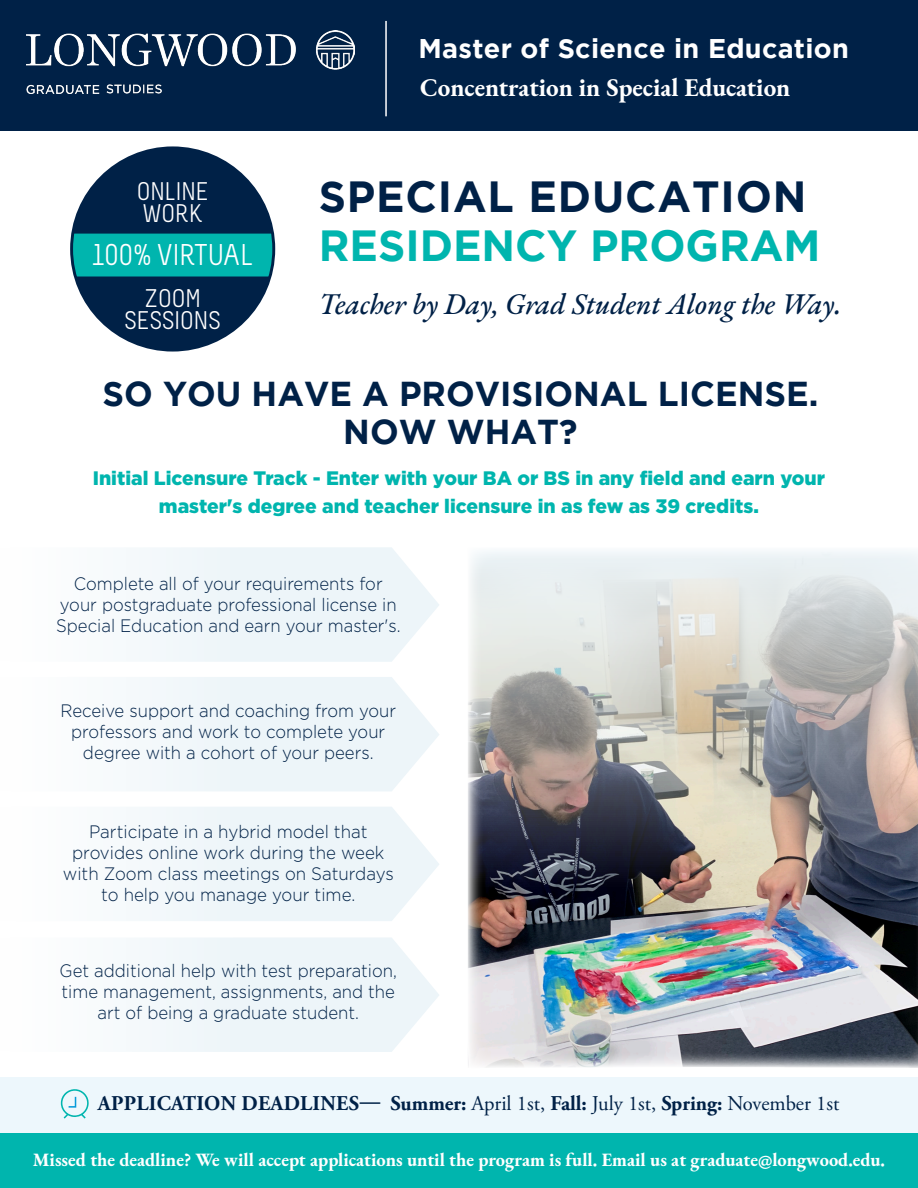
<style>
.page{position:relative;width:918px;height:1188px;background:#fff}
.page>*{position:absolute;margin:0;border:0;box-sizing:border-box;transform-origin:0 0}
.t1{font:700 43.5px "Gotham";letter-spacing:.02em;color:#002147}
.t2{font:700 43.5px "Gotham";color:#00b5ae}
.t3{font:700 34.5px/37.5px "Gotham";color:#002147;text-align:center}
.t4{font:italic 500 30px "EB Garamond";color:#002147;scale:.96 1}
.t5{font:30px "Melbourne";color:#fff}
.t6{font:700 27px "Gotham";letter-spacing:.01em;color:#fff}
.t7{font:700 25.5px "EB Garamond";color:#fff}
.t8{font:25.5px/22.5px "Melbourne";color:#fff;text-align:center}
.t9{font:700 21px "Adobe Garamond Pro";letter-spacing:.015em;color:#002147}
.t10{font:900 19.5px/28.5px "Gotham";color:#00b5ae;text-align:center}
.t11{font:700 18.75px "EB Garamond";color:#fff}
.t12{font:300 18px/21px "Gotham";color:#002147;text-align:center;scale:.93 1}
.t13{font:300 18px/21px "Gotham";color:#002147;text-align:center;scale:.94 1}
.s1{font-weight:400}
</style>
<div class="page">
<svg style="left:139px;top:938px;width:300px;height:114px;fill:#edf5f9"></svg>
<svg style="left:139px;top:677px;width:300px;height:114px;fill:#edf5f9"></svg>
<img style="left:468px;top:551px;width:450px;height:517px">
<svg style="left:139px;top:547px;width:300px;height:115px;fill:#edf5f9"></svg>
<div style="left:72px;top:148px;width:202px;height:202px;background:#002147;border-radius:50%"></div>
<svg style="left:72px;top:234px;width:202px;height:114px"></svg>
<svg style="left:139px;top:807px;width:300px;height:114px;fill:#edf5f9"></svg>
<div style="left:0;top:0;width:918px;height:130px;background:#002147"></div>
<img style="left:26px;top:30px;width:329px;height:64px">
<hr style="left:385px;top:21px;width:2px;height:95px;background:#fff">
<div style="left:0;top:1133px;width:918px;height:55px;background:#00b5ae"></div>
<div style="left:0;top:1077px;width:918px;height:56px;background:#edf7fc"></div>
<svg style="left:61px;top:1089px;width:28px;height:30px"></svg>
<p class="t8" style="left:137px;top:180px;width:73px">ONLINE</p>
<p class="t8" style="left:142px;top:203px;width:62px">WORK</p>
<p class="t5" style="left:92px;top:239px;width:163px">100% VIRTUAL</p>
<p class="t8" style="left:125px;top:287px;width:98px">ZOOM<br>SESSIONS</p>
<p class="t6" style="left:419px;top:33px;width:432px">Master of Science in Education</p>
<p class="t7" style="left:420px;top:69px;width:372px">Concentration in Special Education</p>
<p class="t1" style="left:319px;top:171px;width:489px">SPECIAL EDUCATION</p>
<p class="t2" style="left:319px;top:221px;width:503px">RESIDENCY PROGRAM</p>
<p class="t4" style="left:319px;top:284px;width:546px">Teacher by Day, Grad Student Along the Way.</p>
<p class="t3" style="left:102px;top:375px;width:717px">SO YOU HAVE A PROVISIONAL LICENSE.<br>NOW WHAT?</p>
<p class="t10" style="left:93px;top:463px;width:734px">Initial Licensure Track - Enter with your BA or BS in any field and earn your master's degree and teacher licensure in as few as 39 credits.</p>
<p class="t12" style="left:56px;top:573px;width:372px">Complete all of your requirements for your postgraduate professional license in<br>Special Education and earn your master's.</p>
<p class="t12" style="left:60px;top:700px;width:362px">Receive support and coaching from your professors and work to complete your degree with a cohort of your peers.</p>
<p class="t13" style="left:63px;top:821px;width:354px">Participate in a hybrid model that provides online work during the week with Zoom class meetings on Saturdays to help you manage your time.</p>
<p class="t12" style="left:60px;top:960px;width:364px">Get additional help with test preparation, time management, assignments, and the art of being a graduate student.</p>
<p class="t9" style="left:98px;top:1091px;width:743px">APPLICATION DEADLINES— Summer: <span class="s1">April 1st,</span> Fall: <span class="s1">July 1st,</span> Spring: <span class="s1">November 1st</span></p>
<p class="t11" style="left:33px;top:1147px;width:854px">Missed the deadline? We will accept applications until the program is full. Email us at graduate@longwood.edu.</p>
</div>
